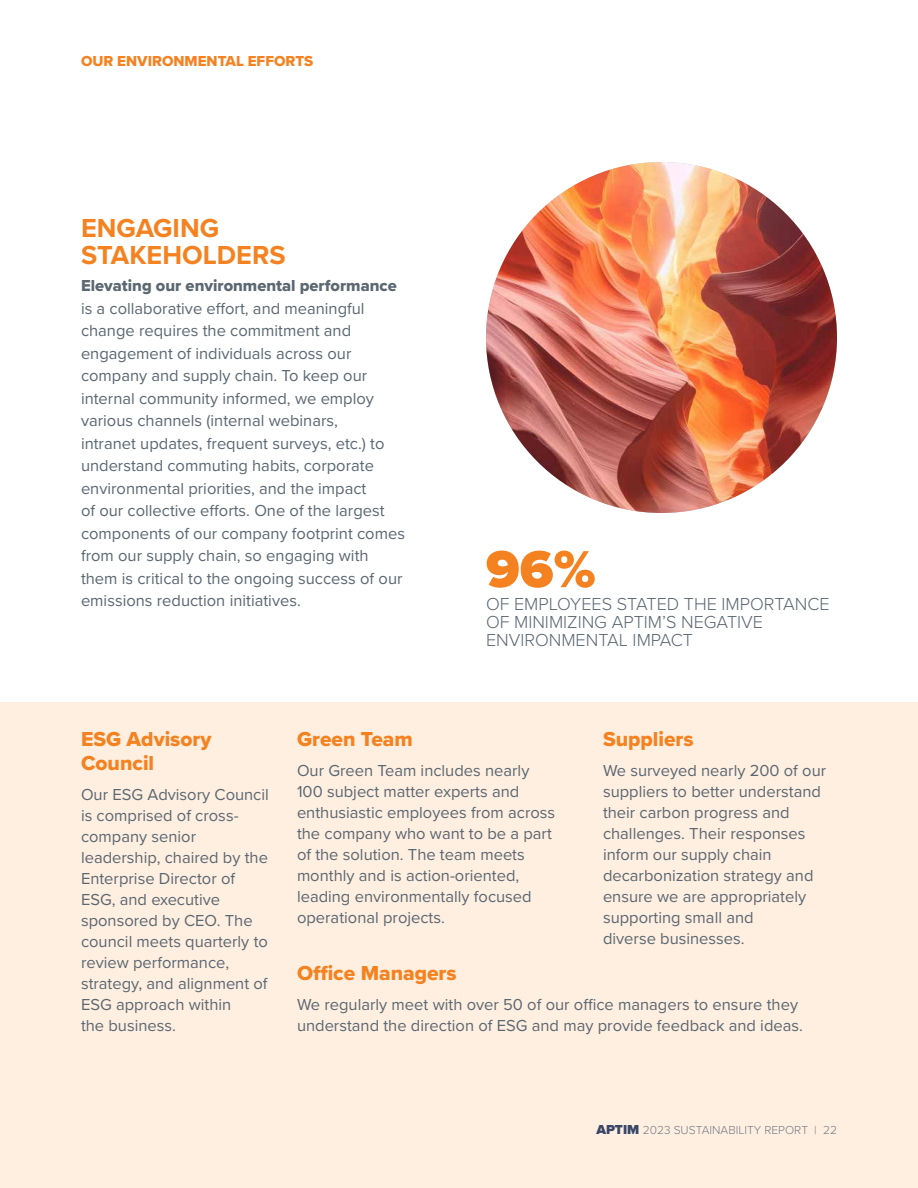
<style>
.page{position:relative;width:918px;height:1188px;background:#fff}
.page>*{position:absolute;margin:0;border:0;box-sizing:border-box;transform-origin:0 0}
.t1{font:900 54px "Proxima Nova";color:#f58220}
.t2{font:700 27px/27px "Proxima Nova";color:#f58220}
.t3{font:21px/24px "Proxima Nova Extrabld";color:#f58220}
.t4{font:300 18px/18px "Proxima Nova";color:#5b6771}
.t5{font:16.5px/21px "Proxima Nova";color:#5b6771}
.t6{font:16.5px "Proxima Nova Extrabld";color:#5b6771}
.t7{font:15px "Proxima Nova Extrabld";color:#f58220}
.t8{font:300 12px "Proxima Nova";color:#757b85}
.s1{font-weight:900;font-size:13.5px;color:#3a4768}
</style>
<div class="page">
<div style="left:0;top:702px;width:918px;height:486px;background:#ffefe1"></div>
<img style="left:486px;top:162px;width:351px;height:351px;border-radius:176px">
<p class="t7" style="left:81px;top:50px;width:234px">OUR ENVIRONMENTAL EFFORTS</p>
<h2 class="t2" style="left:81px;top:214px;width:206px">ENGAGING<br>STAKEHOLDERS</h2>
<p class="t6" style="left:81px;top:274px;width:317px">Elevating our environmental performance</p>
<p class="t5" style="left:81px;top:296px;width:326px;line-height:22.5px">is a collaborative effort, and meaningful change requires the commitment and engagement of individuals across our company and supply chain. To keep our internal community informed, we employ various channels (internal webinars,<br>intranet updates, frequent surveys, etc.) to understand commuting habits, corporate environmental priorities, and the impact<br>of our collective efforts. One of the largest components of our company footprint comes from our supply chain, so engaging with them is critical to the ongoing success of our emissions reduction initiatives.</p>
<h1 class="t1" style="left:486px;top:529px;width:111px">96%</h1>
<p class="t4" style="left:486px;top:594px;width:345px">OF EMPLOYEES STATED THE IMPORTANCE<br>OF MINIMIZING APTIM’S NEGATIVE<br>ENVIRONMENTAL IMPACT</p>
<p class="t3" style="left:81px;top:726px;width:132px">ESG Advisory<br>Council</p>
<p class="t5" style="left:81px;top:783px;width:189px">Our ESG Advisory Council is comprised of cross&shy;company senior leadership, chaired by the<br>Enterprise Director of<br>ESG, and executive sponsored by CEO. The council meets quarterly to review performance, strategy, and alignment of<br>ESG approach within<br>the business.</p>
<p class="t3" style="left:297px;top:726px;width:117px">Green Team</p>
<p class="t5" style="left:297px;top:759px;width:260px">Our Green Team includes nearly<br>100 subject matter experts and enthusiastic employees from across the company who want to be a part of the solution. The team meets monthly and is action-oriented, leading environmentally focused operational projects.</p>
<p class="t3" style="left:603px;top:726px;width:92px">Suppliers</p>
<p class="t5" style="left:603px;top:759px;width:225px">We surveyed nearly 200 of our suppliers to better understand their carbon progress and challenges. Their responses inform our supply chain decarbonization strategy and ensure we are appropriately supporting small and<br>diverse businesses.</p>
<p class="t3" style="left:297px;top:960px;width:161px">Office Managers</p>
<p class="t5" style="left:297px;top:993px;width:507px">We regularly meet with over 50 of our office managers to ensure they understand the direction of ESG and may provide feedback and ideas.</p>
<p class="t8" style="left:596px;top:1121px;width:242px"><span class="s1">APTIM</span> 2023 SUSTAINABILITY REPORT | 22</p>
</div>
